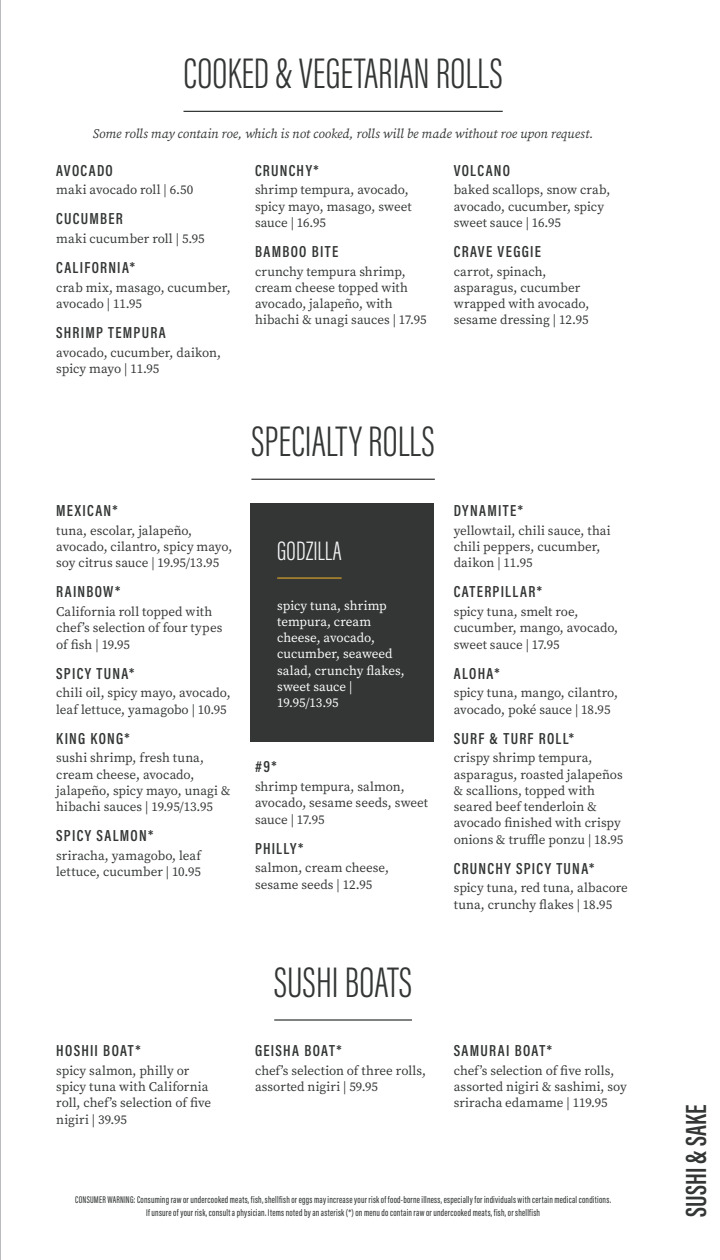
<style>
.page{position:relative;width:720px;height:1260px;background:#fff}
.page>*{position:absolute;margin:0;border:0;box-sizing:border-box;transform-origin:0 0}
.Section_Headers{font:44px "Acumin Variable Concept";letter-spacing:-.295em;color:#343636}
.t1{font:30px "Acumin Variable Concept";letter-spacing:-.255em;color:#343636}
.Call-out_Header{font:27.5px "Acumin Variable Concept";letter-spacing:-.33em;color:#f4f5f6}
.Item_Name{font:16.25px "Acumin Variable Concept";letter-spacing:-.13em;color:#343636}
.Item_Name-2{font:16.25px "Acumin Variable Concept";letter-spacing:-.17em;color:#343636}
.Item_Name-3{font:16.25px "Acumin Variable Concept";letter-spacing:-.175em;color:#343636}
.Item_Name-4{font:16.25px "Acumin Variable Concept";letter-spacing:-.15em;color:#343636}
.Item_Name-5{font:16.25px "Acumin Variable Concept";letter-spacing:-.185em;color:#343636}
.Item_Name-6{font:16.25px "Acumin Variable Concept";letter-spacing:-.165em;color:#343636}
.Item_Description{font:13.12px/16.2px "Source Serif Variable";color:#343636}
.Item_Description-2{font:13.12px/16.2px "Source Serif Variable";color:#fff}
.Item_Description_-_w{font:italic 13.12px "Source Serif Variable";letter-spacing:-.005em;color:#343636}
.t2{font:10px/12.5px "Acumin Variable Concept";letter-spacing:-.155em;color:#343636;text-align:center}
</style>
<div class="page">
<hr style="left:184px;top:111px;width:319px;height:1px;background:#343636">
<hr style="left:251px;top:479px;width:184px;height:1px;background:#343636">
<hr style="left:274px;top:1019px;width:138px;height:2px;background:#343636">
<div style="left:250px;top:503px;width:184px;height:239px;background:#343636"></div>
<hr style="left:277px;top:577px;width:65px;height:2px;background:#9e7c2d">
<hr style="left:0;top:0;width:1px;height:1260px;background:#939598">
<p class="Section_Headers" style="left:184px;top:43px;width:334px">COOKED&amp;VEGETARIANROLLS</p>
<p class="Item_Description_-_w" style="left:93px;top:124px;width:502px">Some rolls may contain roe, which is not cooked, rolls will be made without roe upon request.</p>
<p class="Item_Name-6" style="left:56px;top:159px;width:63px">AVOCADO</p>
<p class="Item_Description" style="left:56px;top:182px;width:139px">maki avocado roll | 6.50</p>
<p class="Item_Name-3" style="left:56px;top:208px;width:71px">CUCUMBER</p>
<p class="Item_Description" style="left:56px;top:231px;width:150px">maki cucumber roll | 5.95</p>
<p class="Item_Name" style="left:56px;top:256px;width:81px">CALI FORNIA*</p>
<p class="Item_Description" style="left:56px;top:279px;width:176px">crab mix, masago, cucumber, avocado | 11.95</p>
<p class="Item_Name" style="left:56px;top:321px;width:115px">SHRIMP TEMPURA</p>
<p class="Item_Description" style="left:56px;top:344px;width:166px">avocado, cucumber, daikon, spicy mayo | 11.95</p>
<p class="Item_Name" style="left:56px;top:499px;width:64px">MEXICAN*</p>
<p class="Item_Description" style="left:56px;top:522px;width:178px">tuna, escolar, jalapeño, avocado, cilantro, spicy mayo, soy citrus sauce | 19.95/13.95</p>
<p class="Item_Name" style="left:56px;top:581px;width:66px">RAI NBOW*</p>
<p class="Item_Description" style="left:56px;top:604px;width:168px">California roll topped with chef’s selection of four types of fish | 19.95</p>
<p class="Item_Name" style="left:56px;top:662px;width:81px">SPICY TUNA*</p>
<p class="Item_Description" style="left:56px;top:685px;width:176px">chili oil, spicy mayo, avocado, leaf lettuce, yamagobo | 10.95</p>
<p class="Item_Name-4" style="left:56px;top:727px;width:76px">KING KONG*</p>
<p class="Item_Description" style="left:56px;top:750px;width:176px">sushi shrimp, fresh tuna, cream cheese, avocado, jalapeño, spicy mayo, unagi &amp; hibachi sauces | 19.95/13.95</p>
<p class="Item_Name" style="left:56px;top:824px;width:100px">SPICY SALMON*</p>
<p class="Item_Description" style="left:56px;top:847px;width:146px">sriracha, yamagobo, leaf lettuce, cucumber | 10.95</p>
<p class="Item_Name-3" style="left:255px;top:159px;width:66px">CRUNCHY*</p>
<p class="Item_Description" style="left:255px;top:182px;width:158px">shrimp tempura, avocado, spicy mayo, masago, sweet sauce | 16.95</p>
<p class="Item_Name" style="left:255px;top:240px;width:88px">BAMBOO BITE</p>
<p class="Item_Description" style="left:255px;top:263px;width:173px">crunchy tempura shrimp, cream cheese topped with avocado, jalapeño, with hibachi &amp; unagi sauces | 17.95</p>
<p class="Item_Name-4" style="left:454px;top:159px;width:63px">VOLCANO</p>
<p class="Item_Description" style="left:454px;top:182px;width:158px">baked scallops, snow crab, avocado, cucumber, spicy sweet sauce | 16.95</p>
<p class="Item_Name" style="left:454px;top:240px;width:92px">CRAVE VEGGIE</p>
<p class="Item_Description" style="left:454px;top:263px;width:137px">carrot, spinach, asparagus, cucumber wrapped with avocado, sesame dressing | 12.95</p>
<p class="Section_Headers" style="left:251px;top:411px;width:198px">SPECIALTYROLLS</p>
<p class="Call-out_Header" style="left:277px;top:531px;width:75px">GODZI LLA</p>
<p class="Item_Description-2" style="left:277px;top:597px;width:129px">spicy tuna, shrimp tempura, cream cheese, avocado, cucumber, seaweed salad, crunchy flakes, sweet sauce |<br>19.95/13.95</p>
<p class="Item_Name" style="left:255px;top:755px;width:24px">#9*</p>
<p class="Item_Description" style="left:255px;top:779px;width:175px">shrimp tempura, salmon, avocado, sesame seeds, sweet sauce | 17.95</p>
<p class="Item_Name" style="left:255px;top:837px;width:51px">PHILLY*</p>
<p class="Item_Description" style="left:255px;top:860px;width:136px">salmon, cream cheese, sesame seeds | 12.95</p>
<p class="Item_Name" style="left:454px;top:499px;width:72px">DYNAMITE*</p>
<p class="Item_Description" style="left:454px;top:522px;width:159px">yellowtail, chili sauce, thai chili peppers, cucumber, daikon | 11.95</p>
<p class="Item_Name" style="left:454px;top:581px;width:91px">CATERPILLAR*</p>
<p class="Item_Description" style="left:454px;top:604px;width:166px">spicy tuna, smelt roe, cucumber, mango, avocado, sweet sauce | 17.95</p>
<p class="Item_Name" style="left:454px;top:662px;width:48px">ALOHA*</p>
<p class="Item_Description" style="left:454px;top:685px;width:166px">spicy tuna, mango, cilantro, avocado, poké sauce | 18.95</p>
<p class="Item_Name" style="left:454px;top:727px;width:123px">SURF &amp; TURF ROLL*</p>
<p class="Item_Description" style="left:454px;top:750px;width:171px">crispy shrimp tempura, asparagus, roasted jalapeños &amp; scallions, topped with seared beef tenderloin &amp; avocado finished with crispy onions &amp; truffle ponzu | 18.95</p>
<p class="Item_Name-2" style="left:454px;top:857px;width:143px">CRUNCHY SPICY TUNA*</p>
<p class="Item_Description" style="left:454px;top:880px;width:176px">spicy tuna, red tuna, albacore tuna, crunchy flakes | 18.95</p>
<p class="Item_Name-5" style="left:56px;top:1039px;width:87px">HOSHI I BOAT*</p>
<p class="Item_Description" style="left:56px;top:1062px;width:156px">spicy salmon, philly or spicy tuna with California roll, chef’s selection of five nigiri | 39.95</p>
<p class="Section_Headers" style="left:274px;top:951px;width:152px">SUSHIBOATS</p>
<p class="Item_Name" style="left:255px;top:1039px;width:89px">GEISHA BOAT*</p>
<p class="Item_Description" style="left:255px;top:1062px;width:173px">chef’s selection of three rolls, assorted nigiri | 59.95</p>
<p class="Item_Name" style="left:454px;top:1039px;width:101px">SAMURAI BOAT*</p>
<p class="Item_Description" style="left:454px;top:1062px;width:175px">chef’s selection of five rolls, assorted nigiri &amp; sashimi, soy sriracha edamame | 119.95</p>
<p class="t2" style="left:75px;top:1193px;width:538px">CONSUMERWARNING: Consumingraw or undercookedmeats, fish, shellfish or eggs may increase your risk of food-borne illness, especially for individuals with certain medical conditions.<br>If unsure of your risk, consult a physician. Items notedby an asterisk (*) on menu docontain raw or undercookedmeats, fish, or shellfish</p>
<p class="t1" style="left:675px;top:1217px;width:121px;rotate:-90deg">SUSHI &amp;SAKE</p>
</div>
